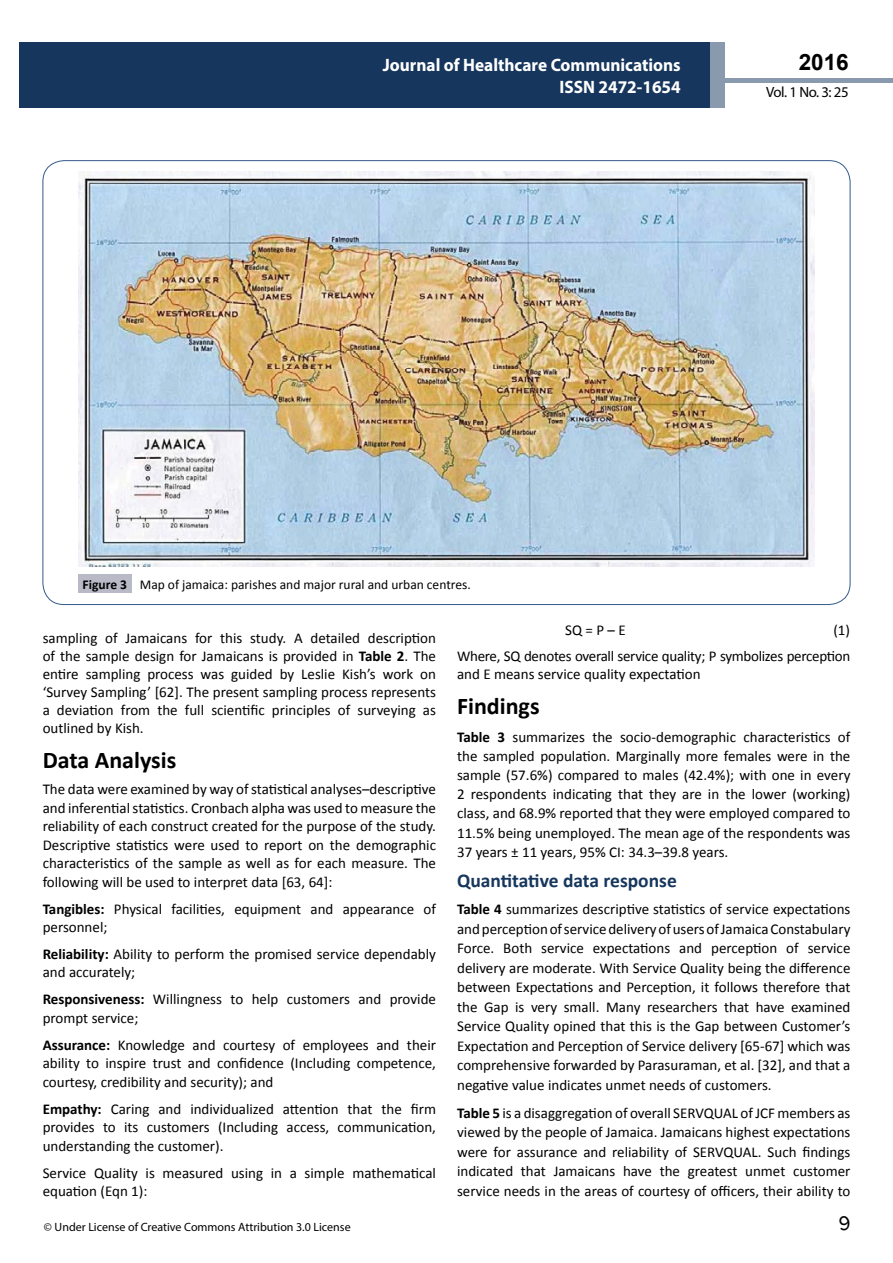
<style>
.page{position:relative;width:893px;height:1263px;background:#fff}
.page>*{position:absolute;margin:0;border:0;box-sizing:border-box;transform-origin:0 0}
.t1{font:25.5px "Tunga";color:#000}
.t2{font:700 24px "Calibri";color:#000}
.t3{font:700 22.5px "Arial";color:#000}
.t4{font:700 19.5px "Calibri";color:#16365d}
.t5{font:700 18px/21.6px "Myriad Pro";color:#fff;text-align:right;scale:.96 1}
.t6{font:15px/18.5px "Calibri";color:#000;text-align:justify}
.t7{font:15px/26.5px "Calibri";letter-spacing:-.02em;color:#000;text-align:right}
.t8{font:14.85px "Myriad Pro";letter-spacing:-.03em;color:#000}
.t9{font:13.5px "Calibri";color:#000}
.t10{font:12px "Myriad Pro";color:#000}
.s1{font-weight:700}
</style>
<div class="page">
<hr style="left:725px;top:78px;width:168px;height:4px;background:#8a9aae">
<div style="left:19px;top:42px;width:690px;height:66px;background:#16365d"></div>
<div style="left:709px;top:42px;width:16px;height:66px;background:#8a9aae"></div>
<div style="left:78px;top:575px;width:53px;height:18px;background:#b9bac8"></div>
<img style="left:78px;top:172px;width:737px;height:394px">
<p class="t5" style="left:517px;top:53px;width:198px">ARCHIVOS DE MEDICINA<br>ISSN 1698-9465</p>
<h3 class="t3" style="left:799px;top:47px;width:52px">2016</h3>
<p class="t5" style="left:383px;top:54px;width:312px">Journal of Healthcare Communications<br>ISSN 2472-1654</p>
<p class="t8" style="left:766px;top:83px;width:84px">Vol. 1 No. 3: 25</p>
<p class="t9" style="left:83px;top:576px;width:390px"><span class="s1">Figure 3</span> Map of jamaica: parishes and major rural and urban centres.</p>
<p class="t6" style="left:43px;top:629px;width:395px;line-height:18px">sampling of Jamaicans for this study. A detailed description of the sample design for Jamaicans is provided in <span class="s1">Table 2</span>. The entire sampling process was guided by Leslie Kish’s work on ‘Survey Sampling’ [62]. The present sampling process represents a deviation from the full scientific principles of surveying as outlined by Kish.</p>
<h2 class="t2" style="left:43px;top:744px;width:135px">Data Analysis</h2>
<p class="t6" style="left:43px;top:780px;width:395px">The data were examined by way of statistical analyses–descriptive and inferential statistics. Cronbach alpha was used to measure the reliability of each construct created for the purpose of the study.<br>Descriptive statistics were used to report on the demographic characteristics of the sample as well as for each measure. The following will be used to interpret data [63, 64]:</p>
<p class="t6" style="left:43px;top:899px;width:395px"><span class="s1">Tangibles:</span> Physical facilities, equipment and appearance of personnel;</p>
<p class="t6" style="left:43px;top:945px;width:395px"><span class="s1">Reliability:</span> Ability to perform the promised service dependably and accurately;</p>
<p class="t6" style="left:43px;top:990px;width:395px"><span class="s1">Responsiveness:</span> Willingness to help customers and provide prompt service;</p>
<p class="t6" style="left:43px;top:1035px;width:395px"><span class="s1">Assurance:</span> Knowledge and courtesy of employees and their ability to inspire trust and confidence (Including competence, courtesy, credibility and security); and</p>
<p class="t6" style="left:43px;top:1099px;width:395px"><span class="s1">Empathy:</span> Caring and individualized attention that the firm provides to its customers (Including access, communication, understanding the customer).</p>
<p class="t6" style="left:43px;top:1163px;width:395px">Service Quality is measured using in a simple mathematical equation (Eqn 1):</p>
<p class="t7" style="left:457px;top:616px;width:395px">(1)<br>Where, SQ denotes overall service quality; P symbolizes perception</p>
<p class="t6" style="left:457px;top:665px;width:245px">and E means service quality expectation</p>
<h2 class="t2" style="left:457px;top:691px;width:84px">Findings</h2>
<p class="t6" style="left:457px;top:727px;width:395px;line-height:19.2px"><span class="s1">Table 3</span> summarizes the socio-demographic characteristics of the sampled population. Marginally more females were in the sample (57.6%) compared to males (42.4%); with one in every 2 respondents indicating that they are in the lower (working) class, and 68.9% reported that they were employed compared to 11.5% being unemployed. The mean age of the respondents was 37 years ± 11 years, 95% CI: 34.3–39.8 years.</p>
<h3 class="t4" style="left:457px;top:868px;width:221px">Quantitative data response</h3>
<p class="t6" style="left:457px;top:900px;width:395px;line-height:19.5px"><span class="s1">Table 4</span> summarizes descriptive statistics of service expectations and perception of service delivery of users of Jamaica Constabulary Force. Both service expectations and perception of service delivery are moderate. With Service Quality being the difference between Expectations and Perception, it follows therefore that the Gap is very small. Many researchers that have examined Service Quality opined that this is the Gap between Customer’s Expectation and Perception of Service delivery [65-67] which was comprehensive forwarded by Parasuraman, et al. [32], and that a negative value indicates unmet needs of customers.</p>
<p class="t6" style="left:457px;top:1103px;width:395px;line-height:19.5px"><span class="s1">Table 5</span> is a disaggregation of overall SERVQUAL of JCF members as viewed by the people of Jamaica. Jamaicans highest expectations were for assurance and reliability of SERVQUAL. Such findings indicated that Jamaicans have the greatest unmet customer service needs in the areas of courtesy of officers, their ability to</p>
<p class="t6" style="left:565px;top:620px;width:62px">SQ = P – E</p>
<p class="t10" style="left:44px;top:1220px;width:308px">© Under License of Creative Commons Attribution 3.0 License</p>
<h1 class="t1" style="left:838px;top:1206px;width:14px">9</h1>
</div>
